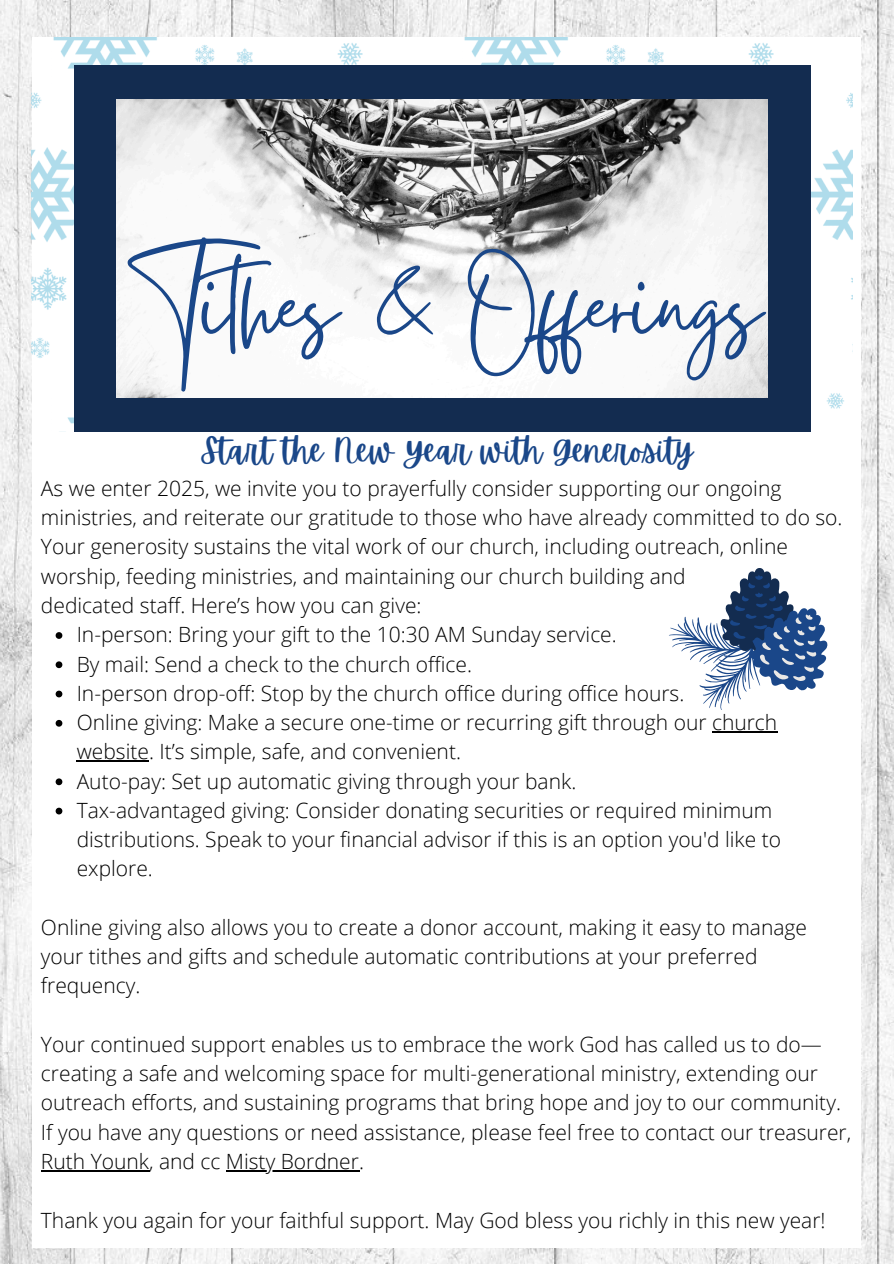
<style>
.page{position:relative;width:894px;height:1264px;background:#fff}
.page>*{position:absolute;margin:0;border:0;box-sizing:border-box;transform-origin:0 0}
.t1{font:118.5px "Gistesy";color:#1a4789}
.t2{font:33px "Apricots";color:#1a4789}
.t3{font:300 21px/29.2px "Open Sans";color:#000}
</style>
<div class="page">
<img style="left:0;top:0;width:893px;height:1263px">
<div style="left:32px;top:37px;width:828px;height:1210px;background:#fff"></div>
<img style="left:32px;top:37px;width:820px;height:394px">
<div style="left:74px;top:65px;width:735px;height:366px;background:#132c50"></div>
<svg style="left:56px;top:632px;width:6px;height:7px"></svg>
<svg style="left:56px;top:661px;width:6px;height:7px"></svg>
<svg style="left:56px;top:690px;width:6px;height:7px"></svg>
<svg style="left:56px;top:720px;width:6px;height:6px"></svg>
<hr style="left:711px;top:731px;width:66px;height:1px;background:#000">
<hr style="left:77px;top:760px;width:72px;height:1px;background:#000">
<svg style="left:56px;top:778px;width:6px;height:7px"></svg>
<svg style="left:56px;top:807px;width:6px;height:7px"></svg>
<hr style="left:41px;top:1170px;width:108px;height:1px;background:#000">
<hr style="left:226px;top:1170px;width:133px;height:1px;background:#000">
<img style="left:117px;top:99px;width:650px;height:298px">
<svg style="left:669px;top:568px;width:159px;height:141px"></svg>
<p class="t1" style="left:123px;top:223px;width:640px">Tithes &amp; Offerings</p>
<p class="t2" style="left:201px;top:431px;width:493px">Start the New Year with Generosity</p>
<p class="t3" style="left:41px;top:473px;width:802px">As we enter 2025, we invite you to prayerfully consider supporting our ongoing ministries, and reiterate our gratitude to those who have already committed to do so.<br>Your generosity sustains the vital work of our church, including outreach, online worship, feeding ministries, and maintaining our church building and</p>
<h1 class="t3" style="left:41px;top:590px;width:382px">dedicated staff. Here’s how you can give:</h1>
<p class="t3" style="left:77px;top:619px;width:541px">In-person: Bring your gift to the 10:30 AM Sunday service.</p>
<p class="t3" style="left:77px;top:648px;width:397px">By mail: Send a check to the church office.</p>
<p class="t3" style="left:77px;top:678px;width:609px">In-person drop-off: Stop by the church office during office hours.</p>
<p class="t3" style="left:77px;top:707px;width:702px">Online giving: Make a secure one-time or recurring gift through our church website. It’s simple, safe, and convenient.</p>
<p class="t3" style="left:77px;top:765px;width:501px">Auto-pay: Set up automatic giving through your bank.</p>
<p class="t3" style="left:77px;top:795px;width:705px">Tax-advantaged giving: Consider donating securities or required minimum distributions. Speak to your financial advisor if this is an option you'd like to explore.</p>
<p class="t3" style="left:41px;top:912px;width:767px">Online giving also allows you to create a donor account, making it easy to manage your tithes and gifts and schedule automatic contributions at your preferred frequency.</p>
<p class="t3" style="left:41px;top:1029px;width:801px">Your continued support enables us to embrace the work God has called us to do— creating a safe and welcoming space for multi-generational ministry, extending our outreach efforts, and sustaining programs that bring hope and joy to our community.</p>
<p class="t3" style="left:41px;top:1116px;width:811px">If you have any questions or need assistance, please feel free to contact our treasurer,<br>Ruth Younk, and cc Misty Bordner.</p>
<p class="t3" style="left:41px;top:1204px;width:786px">Thank you again for your faithful support. May God bless you richly in this new year!</p>
</div>
